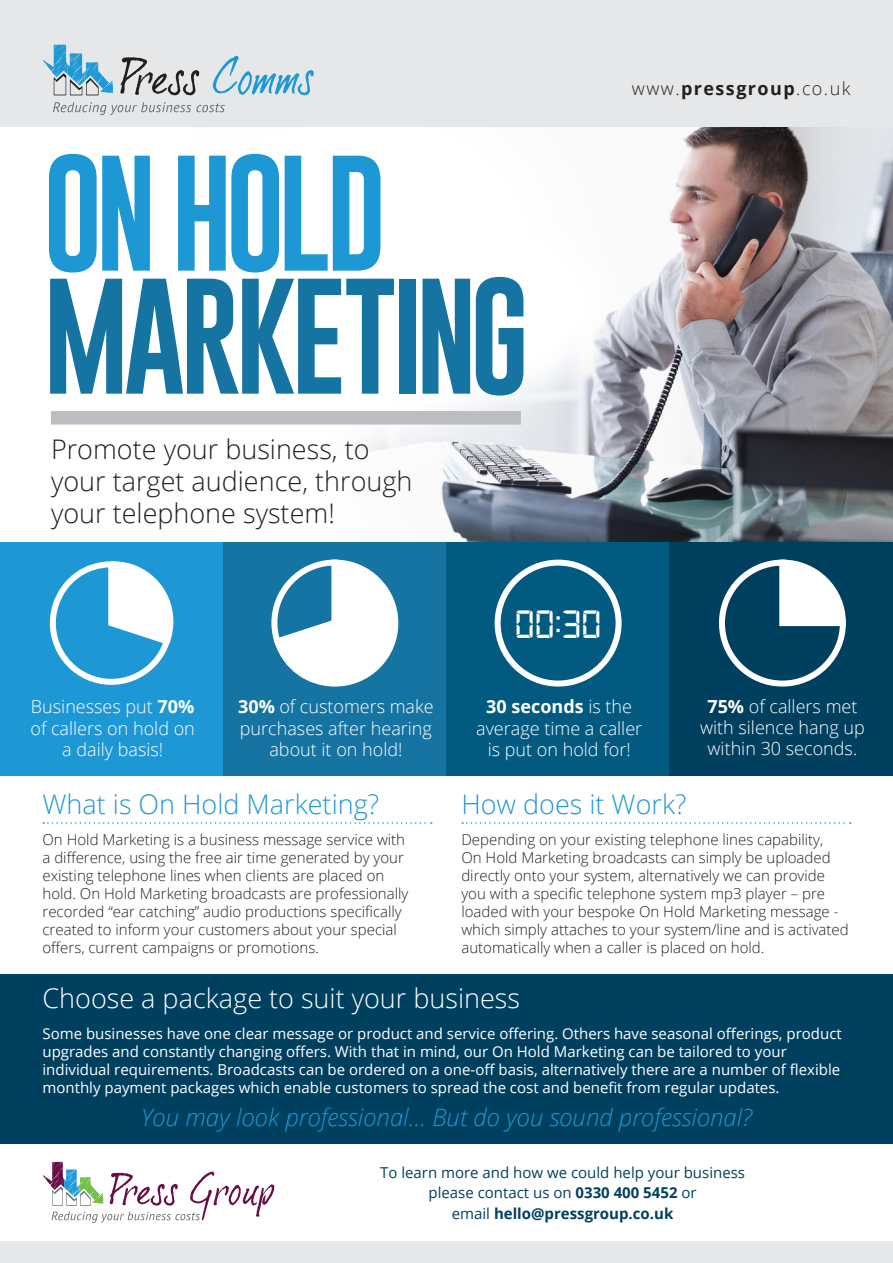
<style>
.page{position:relative;width:893px;height:1263px;background:#fff}
.page>*{position:absolute;margin:0;border:0;box-sizing:border-box;transform-origin:0 0}
.t1{font:120px "Gobold";letter-spacing:-.05em;color:#1674a2}
.t2{font:120px "Gobold";letter-spacing:-.07em;color:#1e98d5}
.t3{font:42px "Digital 7";color:#fff}
.t4{font:300 27px/32.4px "Open Sans";color:#231f20}
.t5{font:300 27px "Open Sans";color:#1e98d5}
.t6{font:300 27px "Open Sans";color:#fff}
.t7{font:italic 300 24px "Open Sans";color:#1e98d5}
.t8{font:300 18px/21.6px "Open Sans";color:#fff;text-align:center}
.t9{font:300 18px "Open Sans";letter-spacing:.08em;color:#231f20}
.t10{font:300 15px/18px "Open Sans";color:#231f20}
.t11{font:15px/18px "Open Sans";color:#fff}
.t12{font:15px "Open Sans";color:#00405f}
.t13{font:700 15px "Open Sans";color:#00405f}
.s1{font-weight:700}
.s2{font-weight:400}
</style>
<div class="page">
<div style="left:0;top:0;width:893px;height:128px;background:#e6e7e9"></div>
<img style="left:362px;top:128px;width:531px;height:414px">
<svg style="left:120px;top:57px;width:79px;height:38px"></svg>
<svg style="left:213px;top:56px;width:101px;height:39px"></svg>
<svg style="left:53px;top:102px;width:172px;height:13px"></svg>
<svg style="left:43px;top:44px;width:56px;height:51px"></svg>
<div style="left:51px;top:411px;width:470px;height:14px;background:#bcbdc0"></div>
<div style="left:0;top:542px;width:223px;height:233px;background:#1e98d5"></div>
<div style="left:223px;top:542px;width:223px;height:233px;background:#1674a2"></div>
<div style="left:446px;top:542px;width:224px;height:233px;background:#025a81"></div>
<div style="left:670px;top:542px;width:223px;height:233px;background:#00405f"></div>
<svg style="left:43px;top:822px;width:389px;height:2px"></svg>
<svg style="left:462px;top:822px;width:389px;height:2px"></svg>
<div style="left:0;top:974px;width:893px;height:170px;background:#00405f"></div>
<div style="left:0;top:1242px;width:893px;height:21px;background:#e6e7e9"></div>
<svg style="left:43px;top:1162px;width:231px;height:61px"></svg>
<svg style="left:49px;top:561px;width:125px;height:124px"></svg>
<svg style="left:271px;top:559px;width:128px;height:128px"></svg>
<svg style="left:719px;top:559px;width:127px;height:128px"></svg>
<div style="left:495px;top:560px;width:127px;height:126px;border:6px solid #fff;border-radius:50%"></div>
<p class="t2" style="left:43px;top:136px;width:346px">ON HOLD</p>
<p class="t1" style="left:43px;top:259px;width:489px">MARKETING</p>
<p class="t4" style="left:51px;top:432px;width:363px">Promote your business, to your target audience, through your telephone system!</p>
<p class="t3" style="left:515px;top:606px;width:88px">00:30</p>
<p class="t9" style="left:632px;top:76px;width:220px">www.<span class="s1">pressgroup</span>.co.uk</p>
<p class="t8" style="left:30px;top:695px;width:166px">Businesses put <span class="s1">70% </span>of callers on hold on a daily basis!</p>
<p class="t8" style="left:238px;top:695px;width:197px"><span class="s1">30%</span> of customers make purchases after hearing about it on hold!</p>
<p class="t8" style="left:476px;top:695px;width:168px"><span class="s1">30 seconds</span> is the average time a caller is put on hold for!</p>
<p class="t8" style="left:700px;top:695px;width:166px;line-height:21px"><span class="s1">75%</span> of callers met with silence hang up within 30 seconds.</p>
<p class="t5" style="left:43px;top:785px;width:338px">What is On Hold Marketing?</p>
<p class="t10" style="left:43px;top:830px;width:367px">On Hold Marketing is a business message service with a difference, using the free air time generated by your existing telephone lines when clients are placed on hold. On Hold Marketing broadcasts are professionally recorded “ear catching” audio productions specifically created to inform your customers about your special offers, current campaigns or promotions.</p>
<p class="t5" style="left:461px;top:785px;width:227px">How does it Work?</p>
<p class="t10" style="left:461px;top:830px;width:389px">Depending on your existing telephone lines capability,<br>On Hold Marketing broadcasts can simply be uploaded directly onto your system, alternatively we can provide you with a specific telephone system mp3 player – pre loaded with your bespoke On Hold Marketing message - which simply attaches to your system/line and is activated automatically when a caller is placed on hold.</p>
<p class="t6" style="left:43px;top:979px;width:479px">Choose a package to suit your business</p>
<p class="t11" style="left:43px;top:1024px;width:801px">Some businesses have one clear message or product and service offering. Others have seasonal offerings, product upgrades and constantly changing offers. With that in mind, our On Hold Marketing can be tailored to your individual requirements. Broadcasts can be ordered on a one-off basis, alternatively there are a number of flexible monthly payment packages which enable customers to spread the cost and benefit from regular updates.</p>
<p class="t7" style="left:141px;top:1100px;width:612px">You may look professional… But do you sound professional?</p>
<p class="t12" style="left:380px;top:1162px;width:366px">To learn more and how we could help your business</p>
<p class="t12" style="left:429px;top:1182px;width:270px">please contact us on <span class="s1">0330 400 5452</span> or</p>
<p class="t13" style="left:452px;top:1203px;width:223px"><span class="s2">email</span> hello@pressgroup.co.uk</p>
</div>
